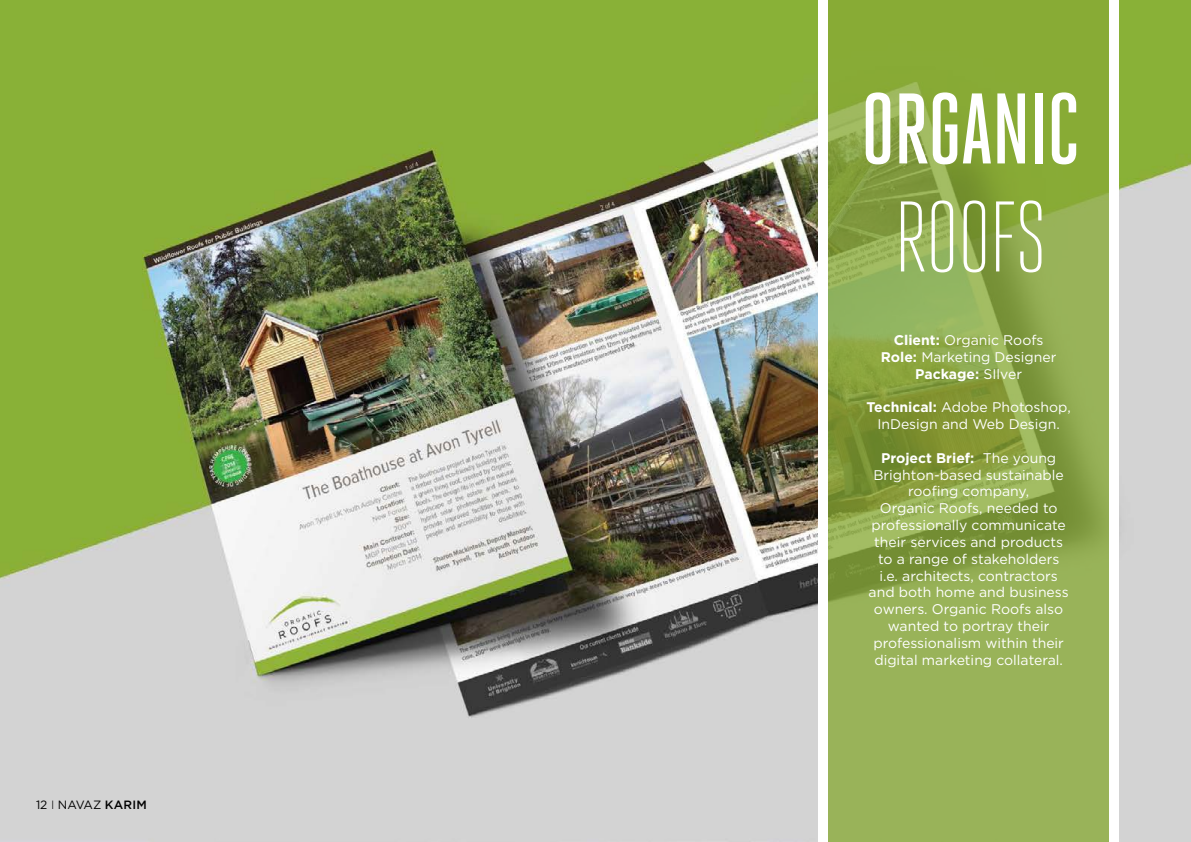
<style>
.page{position:relative;width:1191px;height:842px;background:#fff}
.page>*{position:absolute;margin:0;border:0;box-sizing:border-box;transform-origin:0 0}
.t1{font:500 100px "Heroic Condensed";letter-spacing:-.02em;color:#fff}
.t2{font:300 100px "Heroic Condensed";letter-spacing:-.02em;color:#fff}
.t3{font:14px/16.8px "Gotham";color:#fff;text-align:center}
.t4{font:12px "Gotham";color:#000}
.s1{font-weight:300}
.s2{font-weight:500}
.s3{font-weight:700}
</style>
<div class="page">
<img style="left:0;top:0;width:1191px;height:842px">
<svg style="left:827px;top:0;width:282px;height:842px;background:#8ea94a"></svg>
<div style="left:1109px;top:0;width:10px;height:842px;background:#fff"></div>
<div style="left:818px;top:0;width:9px;height:842px;background:#fff"></div>
<p class="t4" style="left:36px;top:797px;width:112px">12 <span class="s1">I</span> NAVAZ <span class="s2">KARIM</span></p>
<h1 class="t1" style="left:860px;top:74px;width:221px">ORGANIC</h1>
<h1 class="t2" style="left:894px;top:182px;width:154px">ROOFS</h1>
<p class="t3" style="left:881px;top:332px;width:177px"><span class="s3">Client:</span> Organic Roofs<br><span class="s3">Role:</span> Marketing Designer<br><span class="s3">Package:</span> SIlver</p>
<p class="t3" style="left:866px;top:399px;width:206px"><span class="s3">Technical:</span> Adobe Photoshop,<br>InDesign and Web Design.</p>
<p class="t3" style="left:868px;top:449px;width:202px"><span class="s3">Project Brief:</span> The young<br>Brighton-based sustainable roofing company,<br>Organic Roofs, needed to professionally communicate their services and products to a range of stakeholders i.e. architects, contractors and both home and business owners. Organic Roofs also wanted to portray their professionalism within their digital marketing collateral.</p>
</div>
